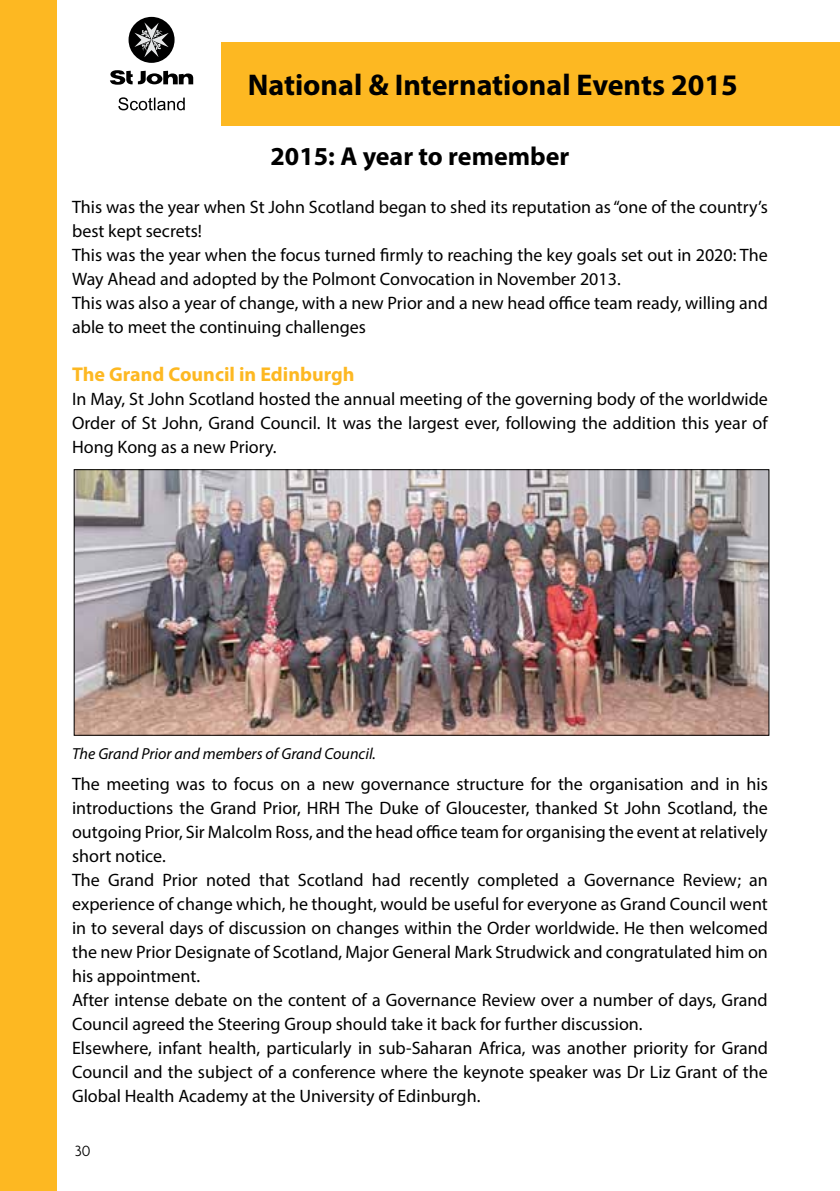
<style>
.page{position:relative;width:840px;height:1191px;background:#fff}
.page>*{position:absolute;margin:0;border:0;box-sizing:border-box;transform-origin:0 0}
.t1{font:700 30px "Myriad Pro";color:#000}
.t2{font:700 26px "Myriad Pro";color:#000}
.t3{font:700 20px "Myriad Pro";color:#fdb822}
.t4{font:18px/24px "Myriad Pro";color:#000}
.t5{font:italic 16px "Myriad Pro";color:#000}
.t6{font:300 16px "Agenda";color:#000}
</style>
<div class="page">
<div style="left:0;top:0;width:57px;height:1191px;background:#fdb822"></div>
<svg style="left:110px;top:16px;width:84px;height:95px"></svg>
<div style="left:221px;top:43px;width:618px;height:83px;background:#fdb822"></div>
<img style="left:76px;top:471px;width:690px;height:262px">
<div style="left:74px;top:469px;width:694px;height:266px;border:1px solid #000"></div>
<h1 class="t1" style="left:247px;top:65px;width:491px">National &amp; International Events 2015</h1>
<h2 class="t2" style="left:270px;top:140px;width:300px">2015: A year to remember</h2>
<p class="t4" style="left:72px;top:195px;width:697px">This was the year when St John Scotland began to shed its reputation as “one of the country’s best kept secrets!<br>This was the year when the focus turned firmly to reaching the key goals set out in 2020: The Way Ahead and adopted by the Polmont Convocation in November 2013.<br>This was also a year of change, with a new Prior and a new head office team ready, willing and able to meet the continuing challenges</p>
<p class="t3" style="left:72px;top:361px;width:284px">The Grand Council in Edinburgh</p>
<p class="t4" style="left:72px;top:387px;width:697px;text-align:justify">In May, St John Scotland hosted the annual meeting of the governing body of the worldwide Order of St John, Grand Council. It was the largest ever, following the addition this year of Hong Kong as a new Priory.</p>
<p class="t5" style="left:72px;top:743px;width:305px">The Grand Prior and members of Grand Council.</p>
<p class="t4" style="left:72px;top:771px;width:697px">The meeting was to focus on a new governance structure for the organisation and in his introductions the Grand Prior, HRH The Duke of Gloucester, thanked St John Scotland, the outgoing Prior, Sir Malcolm Ross, and the head office team for organising the event at relatively short notice.<br>The Grand Prior noted that Scotland had recently completed a Governance Review; an experience of change which, he thought, would be useful for everyone as Grand Council went in to several days of discussion on changes within the Order worldwide. He then welcomed the new Prior Designate of Scotland, Major General Mark Strudwick and congratulated him on his appointment.<br>After intense debate on the content of a Governance Review over a number of days, Grand Council agreed the Steering Group should take it back for further discussion.<br>Elsewhere, infant health, particularly in sub-Saharan Africa, was another priority for Grand Council and the subject of a conference where the keynote speaker was Dr Liz Grant of the Global Health Academy at the University of Edinburgh.</p>
<p class="t6" style="left:75px;top:1142px;width:17px">30</p>
</div>
